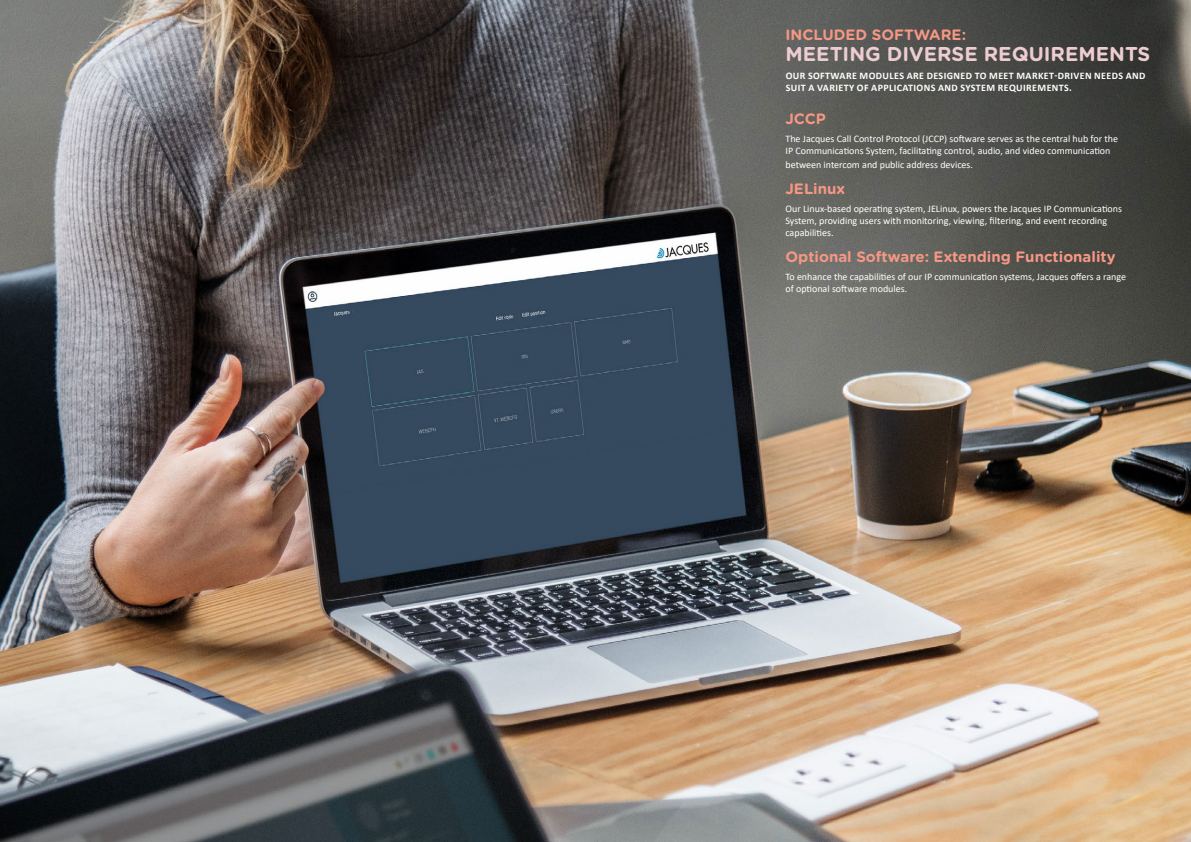
<style>
.page{position:relative;width:1191px;height:842px;background:#fff}
.page>*{position:absolute;margin:0;border:0;box-sizing:border-box;transform-origin:0 0}
.t1{font:700 20px "Gotham Rounded";color:#edccd3}
.t2{font:700 15px "Gotham Rounded";color:#f69785}
.t3{font:10px/12px "Calibri";color:#fff}
.t4{font:700 10px/12px "Calibri";letter-spacing:.04em;color:#fff}
</style>
<div class="page">
<img style="left:0;top:0;width:1191px;height:842px">
<h2 class="t2" style="left:785px;top:24px;width:182px">INCLUDED SOFTWARE:</h2>
<h1 class="t1" style="left:785px;top:39px;width:366px">MEETING DIVERSE REQUIREMENTS</h1>
<p class="t4" style="left:785px;top:69px;width:361px">OUR SOFTWARE MODULES ARE DESIGNED TO MEET MARKET-DRIVEN NEEDS AND<br>SUIT A VARIETY OF APPLICATIONS AND SYSTEM REQUIREMENTS.</p>
<h2 class="t2" style="left:785px;top:108px;width:42px">JCCP</h2>
<p class="t3" style="left:785px;top:132px;width:334px">The Jacques Call Control Protocol (JCCP) software serves as the central hub for the<br>IP Communications System, facilitating control, audio, and video communication</p>
<p class="t3" style="left:785px;top:158px;width:189px">between intercom and public address devices.</p>
<h2 class="t2" style="left:785px;top:178px;width:61px">JELinux</h2>
<p class="t3" style="left:785px;top:202px;width:338px">Our Linux-based operating system, JELinux, powers the Jacques IP Communications<br>System, providing users with monitoring, viewing, filtering, and event recording capabilities.</p>
<h2 class="t2" style="left:785px;top:246px;width:332px">Optional Software: Extending Functionality</h2>
<p class="t3" style="left:785px;top:270px;width:342px">To enhance the capabilities of our IP communication systems, Jacques offers a range of optional software modules.</p>
</div>
